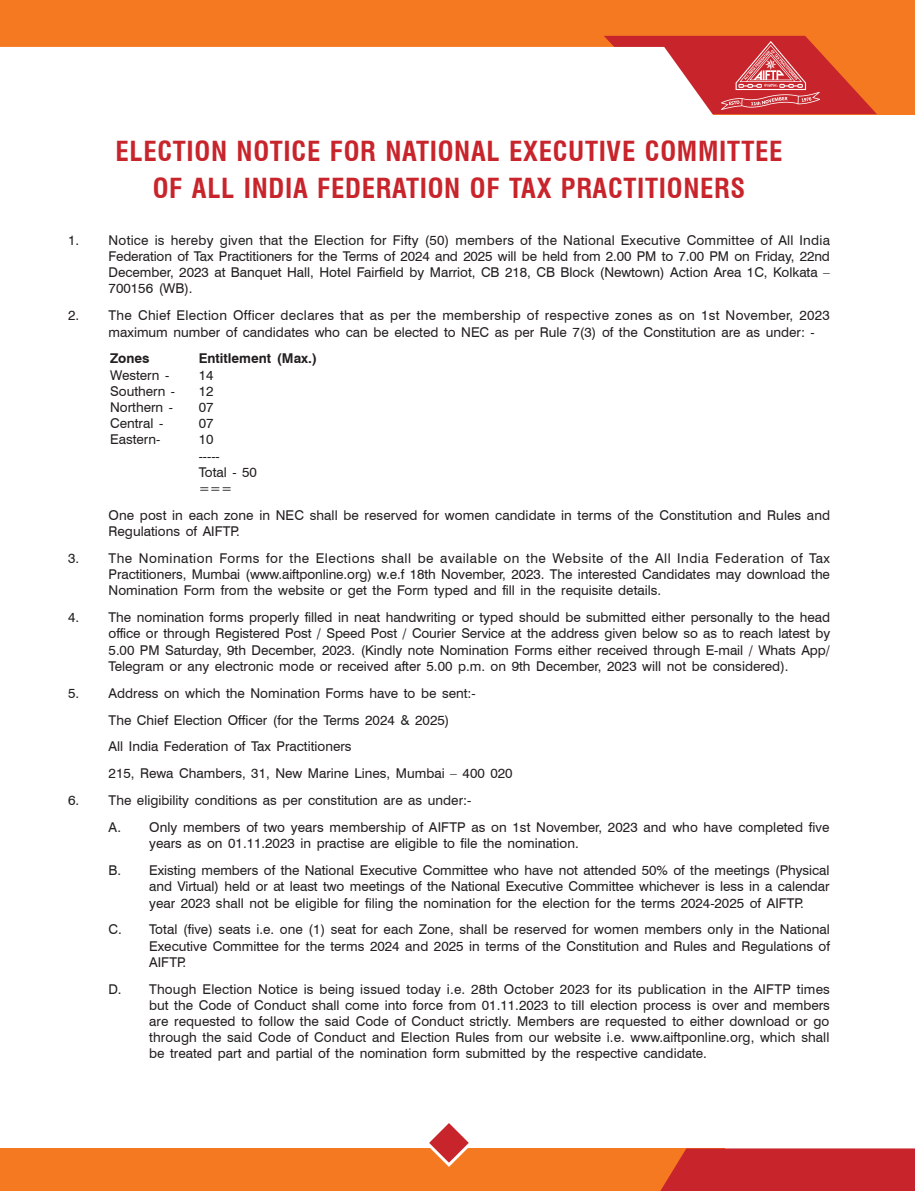
<style>
.page{position:relative;width:915px;height:1191px;background:#fff}
.page>*{position:absolute;margin:0;border:0;box-sizing:border-box;transform-origin:0 0}
.Heading{font:700 condensed 27px "Swiss 721 BT";letter-spacing:.025em;color:#c8242b}
.Bodytext1{font:13.5px/16.2px "Swiss 721 BT";color:#231f20;text-align:justify}
.Bodytext2{font:13.5px/16.2px "Swiss 721 BT";color:#231f20;text-align:justify}
.Bodytext1-2{font:13.5px/16.2px "Swiss 721 BT";letter-spacing:.02em;color:#231f20}
.Bodytext{font:13.5px "Swiss 721 BT";color:#231f20}
.Bodytext-2{font:700 13.5px "Swiss 721 BT";color:#231f20}
</style>
<div class="page">
<div style="left:0;top:0;width:914px;height:114px;background:#f47921"></div>
<svg style="left:603px;top:36px;width:273px;height:78px"></svg>
<div style="left:0;top:47px;width:713px;height:68px;background:#fff"></div>
<img style="left:721px;top:42px;width:98px;height:68px">
<div style="left:0;top:1148px;width:724px;height:43px;background:#f47921"></div>
<svg style="left:660px;top:1148px;width:254px;height:43px;background:#ca2a2c"></svg>
<svg style="left:429px;top:1123px;width:40px;height:44px"></svg>
<p class="Heading" style="left:115px;top:135px;width:668px">ELECTION NOTICE FOR NATIONAL EXECUTIVE COMMITTEE</p>
<p class="Heading" style="left:153px;top:171px;width:594px">OF ALL INDIA FEDERATION OF TAX PRACTITIONERS</p>
<p class="Bodytext1" style="left:109px;top:232px;width:722px;text-indent:-40px">1. Notice is hereby given that the Election for Fifty (50) members of the National Executive Committee of All India Federation of Tax Practitioners for the Terms of 2024 and 2025 will be held from 2.00 PM to 7.00 PM on Friday, 22nd December, 2023 at Banquet Hall, Hotel Fairfield by Marriot, CB 218, CB Block (Newtown) Action Area 1C, Kolkata – 700156 (WB).</p>
<p class="Bodytext1-2" style="left:109px;top:307px;width:722px;text-indent:-40px">2. The Chief Election Officer declares that as per the membership of respective zones as on 1st November, 2023 maximum number of candidates who can be elected to NEC as per Rule 7(3) of the Constitution are as under: -</p>
<p class="Bodytext-2" style="left:110px;top:350px;width:41px">Zones</p>
<p class="Bodytext-2" style="left:199px;top:350px;width:120px">Entitlement (Max.)</p>
<p class="Bodytext" style="left:110px;top:366px;width:61px">Western -</p>
<p class="Bodytext" style="left:199px;top:366px;width:16px">14</p>
<p class="Bodytext" style="left:110px;top:383px;width:67px">Southern -</p>
<p class="Bodytext" style="left:199px;top:383px;width:16px">12</p>
<p class="Bodytext" style="left:110px;top:399px;width:64px">Northern -</p>
<p class="Bodytext" style="left:199px;top:399px;width:16px">07</p>
<p class="Bodytext" style="left:110px;top:415px;width:55px">Central -</p>
<p class="Bodytext" style="left:199px;top:415px;width:16px">07</p>
<p class="Bodytext" style="left:110px;top:431px;width:52px">Eastern-</p>
<p class="Bodytext" style="left:199px;top:431px;width:16px">10</p>
<p class="Bodytext" style="left:199px;top:447px;width:23px">-----</p>
<p class="Bodytext" style="left:199px;top:464px;width:60px">Total - 50</p>
<p class="Bodytext" style="left:199px;top:480px;width:35px">===</p>
<p class="Bodytext1" style="left:109px;top:507px;width:722px">One post in each zone in NEC shall be reserved for women candidate in terms of the Constitution and Rules and<br>Regulations of AIFTP.</p>
<p class="Bodytext1" style="left:109px;top:550px;width:722px;text-indent:-40px">3. The Nomination Forms for the Elections shall be available on the Website of the All India Federation of Tax Practitioners, Mumbai (www.aiftponline.org) w.e.f 18th November, 2023. The interested Candidates may download the Nomination Form from the website or get the Form typed and fill in the requisite details.</p>
<p class="Bodytext1" style="left:109px;top:609px;width:722px;text-indent:-40px">4. The nomination forms properly filled in neat handwriting or typed should be submitted either personally to the head office or through Registered Post / Speed Post / Courier Service at the address given below so as to reach latest by 5.00 PM Saturday, 9th December, 2023. (Kindly note Nomination Forms either received through E-mail / Whats App/ Telegram or any electronic mode or received after 5.00 p.m. on 9th December, 2023 will not be considered).</p>
<p class="Bodytext1" style="left:68px;top:684px;width:409px">5. Address on which the Nomination Forms have to be sent:-</p>
<p class="Bodytext1" style="left:109px;top:711px;width:342px">The Chief Election Officer (for the Terms 2024 &amp; 2025)</p>
<p class="Bodytext1" style="left:109px;top:738px;width:244px">All India Federation of Tax Practitioners</p>
<p class="Bodytext1" style="left:109px;top:765px;width:405px">215, Rewa Chambers, 31, New Marine Lines, Mumbai – 400 020</p>
<p class="Bodytext1" style="left:68px;top:792px;width:404px">6. The eligibility conditions as per constitution are as under:-</p>
<p class="Bodytext2" style="left:149px;top:819px;width:681px;text-indent:-40px">A. Only members of two years membership of AIFTP as on 1st November, 2023 and who have completed five years as on 01.11.2023 in practise are eligible to file the nomination.</p>
<p class="Bodytext2" style="left:149px;top:862px;width:681px;text-indent:-40px">B. Existing members of the National Executive Committee who have not attended 50% of the meetings (Physical and Virtual) held or at least two meetings of the National Executive Committee whichever is less in a calendar year 2023 shall not be eligible for filing the nomination for the election for the terms 2024-2025 of AIFTP.</p>
<p class="Bodytext2" style="left:149px;top:921px;width:682px;text-indent:-40px">C. Total (five) seats i.e. one (1) seat for each Zone, shall be reserved for women members only in the National Executive Committee for the terms 2024 and 2025 in terms of the Constitution and Rules and Regulations of AIFTP.</p>
<p class="Bodytext2" style="left:149px;top:980px;width:682px;text-indent:-40px">D. Though Election Notice is being issued today i.e. 28th October 2023 for its publication in the AIFTP times but the Code of Conduct shall come into force from 01.11.2023 to till election process is over and members are requested to follow the said Code of Conduct strictly. Members are requested to either download or go through the said Code of Conduct and Election Rules from our website i.e. www.aiftponline.org, which shall be treated part and partial of the nomination form submitted by the respective candidate.</p>
</div>
